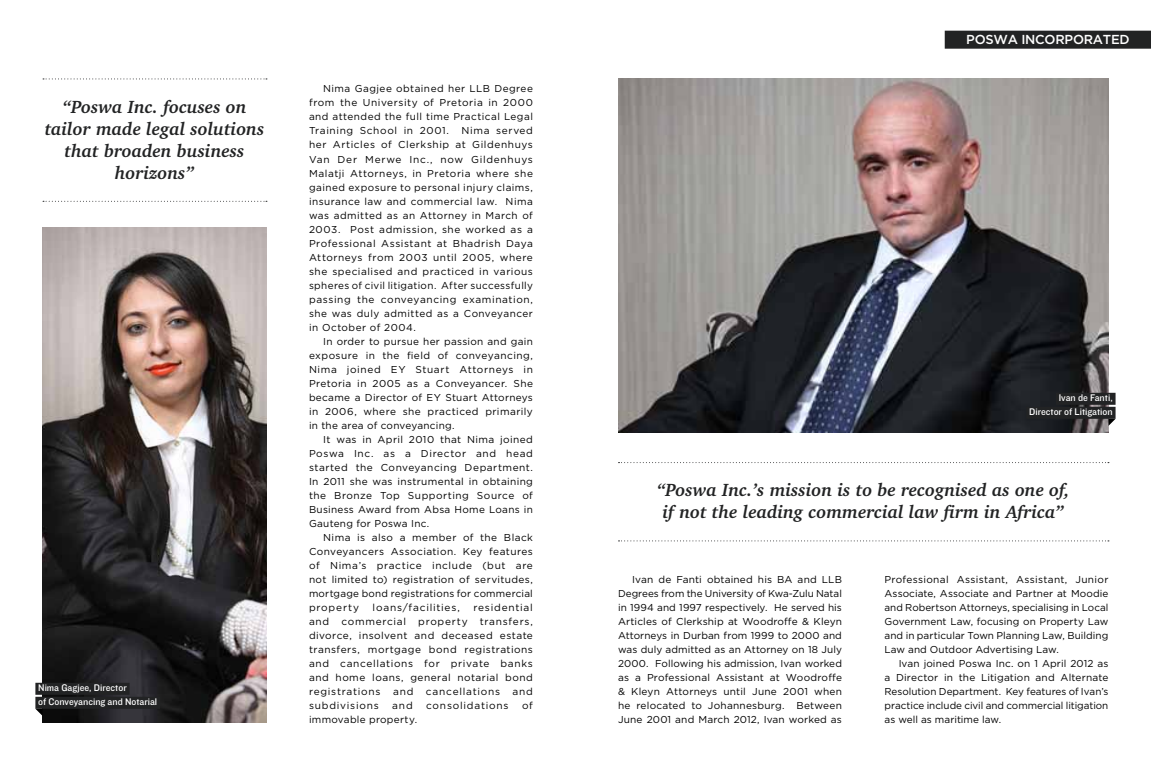
<style>
.page{position:relative;width:1151px;height:783px;background:#fff}
.page>*{position:absolute;margin:0;border:0;box-sizing:border-box;transform-origin:0 0}
.t1{font:italic 700 18px/22px "Charter IT Cby BT";color:#222324;text-align:center}
.t2{font:500 13px "Gotham";letter-spacing:-.02em;color:#fff}
.t3{font:10px/14px "Gotham";letter-spacing:.03em;color:#000;text-align:justify}
.t4{font:10px/14px "Knockout HTF31 Junior Middlewt";color:#fff}
</style>
<div class="page">
<img style="left:618px;top:78px;width:490px;height:354px">
<div style="left:945px;top:31px;width:206px;height:18px;background:#222324"></div>
<svg style="left:43px;top:78px;width:224px;height:1px"></svg>
<svg style="left:43px;top:201px;width:224px;height:1px"></svg>
<img style="left:43px;top:228px;width:223px;height:494px">
<div style="left:35px;top:682px;width:95px;height:12px;background:#222324"></div>
<div style="left:35px;top:696px;width:125px;height:12px;background:#222324"></div>
<svg style="left:35px;top:708px;width:8px;height:7px"></svg>
<div style="left:1056px;top:392px;width:59px;height:12px;background:#222324"></div>
<div style="left:1026px;top:406px;width:89px;height:12px;background:#222324"></div>
<svg style="left:1108px;top:418px;width:7px;height:8px"></svg>
<svg style="left:618px;top:462px;width:491px;height:1px"></svg>
<svg style="left:618px;top:540px;width:491px;height:1px"></svg>
<h1 class="t1" style="left:45px;top:95px;width:221px">“Poswa Inc. focuses on tailor made legal solutions that broaden business horizons”</h1>
<p class="t4" style="left:38px;top:681px;width:120px">Nima Gagjee, Director<br>of Conveyancing and Notarial</p>
<p class="t3" style="left:323px;top:82px;width:154px">N ima Gagjee obtained her LLB</p>
<p class="t3" style="left:309px;top:82px;width:225px;text-indent:185px">Degree from the U niversity of Pretoria in 2000 and attended the full time Practical Legal Training School in 2001.</p>
<p class="t3" style="left:309px;top:124px;width:225px;text-indent:153px">N ima served her Articles of Clerkship at G ildenhuys Van Der Merwe I nc., now Gildenhuys Malatji Attorneys, in Pretoria where she gained exposure to personal injury claims, insurance law and commercial law. N ima was admitted as an Attorney in March of 2003. Post admission, she worked as a Professional Assistant at B hadrish Daya Attorneys from 2003 until 2005, where she specialised and practiced in various spheres of civil litigation. After successfully passing the conveyancing examination, she was duly admitted as a Conveyancer in October of 2004.</p>
<p class="t3" style="left:309px;top:334px;width:225px;text-indent:14px">I n order to pursue her passion and gain exposure in the field of conveyancing, N ima joined EY</p>
<p class="t3" style="left:309px;top:362px;width:225px;text-indent:107px">Stuart Attorneys in Pretoria in 2005 as a Conveyancer. She became a D irector of EY Stuart Attorneys in 2006, where she practiced primarily in the area of conveyancing.</p>
<p class="t3" style="left:309px;top:432px;width:225px;text-indent:14px">It was in April 2010 that N ima joined Poswa I nc. as a D irector and head started the Conveyancing Department.<br>I n 2011 she was instrumental in obtaining the Bronze Top Supporting Source of Business Award from Absa Home Loans in Gauteng for Poswa I nc.</p>
<p class="t3" style="left:309px;top:530px;width:225px;text-indent:14px">N ima is also a member of the Black Conveyancers Association. Key features of N ima’s practice include (but are not limited to) registration of servitudes, mortgage bond registrations for commercial property</p>
<p class="t3" style="left:373px;top:600px;width:89px">loans/facilities,</p>
<p class="t3" style="left:309px;top:600px;width:225px;text-indent:164px">residential and commercial property transfers, divorce, insolvent and deceased estate transfers, mortgage bond registrations and cancellations for private banks and home loans, general notarial bond registrations</p>
<p class="t3" style="left:393px;top:684px;width:22px">and</p>
<p class="t3" style="left:426px;top:684px;width:76px">cancellations</p>
<p class="t3" style="left:513px;top:684px;width:22px">and</p>
<p class="t3" style="left:309px;top:698px;width:71px">subdivisions</p>
<p class="t3" style="left:392px;top:698px;width:22px">and</p>
<p class="t3" style="left:426px;top:698px;width:84px">consolidations</p>
<p class="t3" style="left:522px;top:698px;width:12px">of</p>
<p class="t3" style="left:309px;top:712px;width:110px">immovable property.</p>
<h2 class="t2" style="left:966px;top:31px;width:165px">POSWA INCORPORATED</h2>
<p class="t4" style="left:1029px;top:391px;width:85px;text-align:right">Ivan de Fanti,<br>Director of Litigation</p>
<h1 class="t1" style="left:657px;top:478px;width:414px">“Poswa Inc.’s mission is to be recognised as one of, if not the leading commercial law firm in Africa”</h1>
<p class="t3" style="left:618px;top:572px;width:225px;text-align:left;text-indent:180px">and LLB Degrees from the U niversity of Kwa-Zulu N atal in 1994 and 1997 respectively. He served his Articles of Clerkship at Woodroffe &amp; Kleyn Attorneys in Durban from 1999 to 2000 and was duly admitted as an Attorney on 18 July 2000. Following his admission, Ivan worked as a Professional Assistant at Woodroffe &amp; Kleyn Attorneys until June 2001 when he relocated to Johannesburg. Between June 2001 and March 2012, Ivan worked as</p>
<p class="t3" style="left:884px;top:572px;width:225px">Professional Assistant, Assistant, Junior Associate, Associate and Partner at Moodie and Robertson Attorneys, specialising in Local G overnment Law, focusing on Property Law and in particular Town Planning Law, Building Law and Outdoor Advertising Law.</p>
<p class="t3" style="left:632px;top:572px;width:153px">Ivan de Fanti obtained his BA</p>
<p class="t3" style="left:884px;top:656px;width:225px;text-indent:14px">Ivan joined Poswa I nc. on 1 April 2012 as a D irector in the Litigation and Alternate Resolution Department. Key features of Ivan’s practice include civil and commercial litigation as well as maritime law.</p>
</div>
